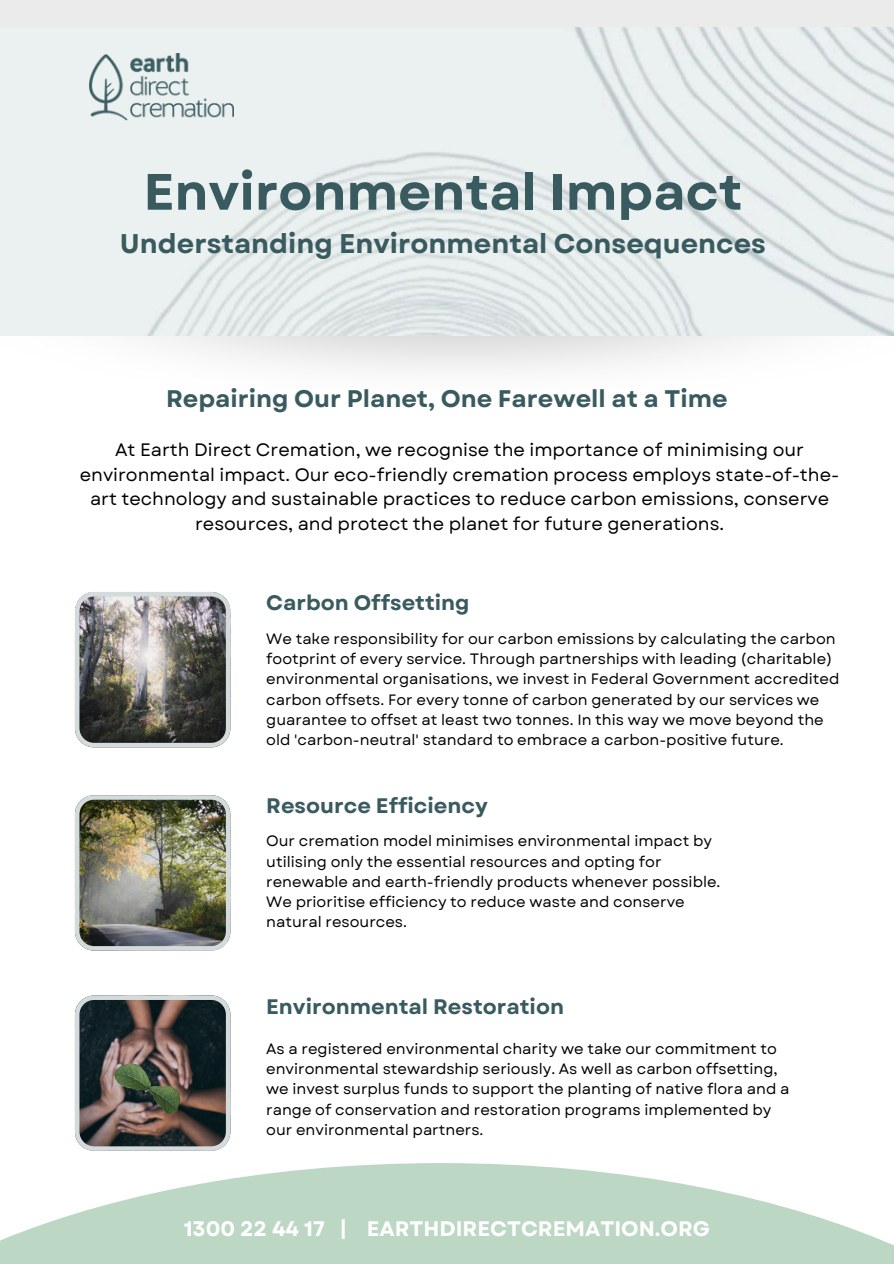
<style>
.page{position:relative;width:894px;height:1264px;background:#fff}
.page>*{position:absolute;margin:0;border:0;box-sizing:border-box;transform-origin:0 0}
.t1{font:700 51px "Garet";color:#395b60}
.t2{font:700 27px "Garet";color:#395b60}
.t3{font:700 24px "Garet";color:#395b60}
.t4{font:700 21px "Garet";color:#395b60}
.t5{font:700 21px "Garet";color:#fff}
.t6{font:18px/24.8px "Garet";color:#000;text-align:center}
.t7{font:15px/20.2px "Garet";color:#000}
</style>
<div class="page">
<img style="left:0;top:0;width:893px;height:335px">
<img style="left:89px;top:53px;width:144px;height:68px">
<img style="left:75px;top:592px;width:155px;height:155px">
<img style="left:75px;top:795px;width:155px;height:155px">
<svg style="left:75px;top:995px;width:155px;height:155px;background:#595653"></svg>
<svg style="left:0;top:1163px;width:893px;height:100px;fill:#bcd7c4"></svg>
<h1 class="t1" style="left:143px;top:155px;width:600px">Environmental Impact</h1>
<h2 class="t2" style="left:120px;top:224px;width:647px">Understanding Environmental Consequences</h2>
<p class="t3" style="left:166px;top:381px;width:563px">Repairing Our Planet, One Farewell at a Time</p>
<h3 class="t6" style="left:80px;top:437px;width:761px">At Earth Direct Cremation, we recognise the importance of minimising our environmental impact. Our eco-friendly cremation process employs state-of-the&shy;art technology and sustainable practices to reduce carbon emissions, conserve resources, and protect the planet for future generations.</h3>
<p class="t4" style="left:266px;top:587px;width:205px">Carbon Offsetting</p>
<h6 class="t7" style="left:266px;top:628px;width:574px">We take responsibility for our carbon emissions by calculating the carbon footprint of every service. Through partnerships with leading (charitable) environmental organisations, we invest in Federal Government accredited carbon offsets. For every tonne of carbon generated by our services we guarantee to offset at least two tonnes. In this way we move beyond the old 'carbon-neutral' standard to embrace a carbon-positive future.</h6>
<p class="t4" style="left:266px;top:791px;width:223px">Resource Efficiency</p>
<p class="t7" style="left:266px;top:831px;width:455px">Our cremation model minimises environmental impact by utilising only the essential resources and opting for renewable and earth-friendly products whenever possible.<br>We prioritise efficiency to reduce waste and conserve natural resources.</p>
<p class="t4" style="left:266px;top:991px;width:299px">Environmental Restoration</p>
<p class="t7" style="left:266px;top:1038px;width:524px">As a registered environmental charity we take our commitment to environmental stewardship seriously. As well as carbon offsetting, we invest surplus funds to support the planting of native flora and a range of conservation and restoration programs implemented by our environmental partners.</p>
<p class="t5" style="left:184px;top:1213px;width:527px">1300 22 44 17 | EARTHDIRECTCREMATION.ORG</p>
</div>
